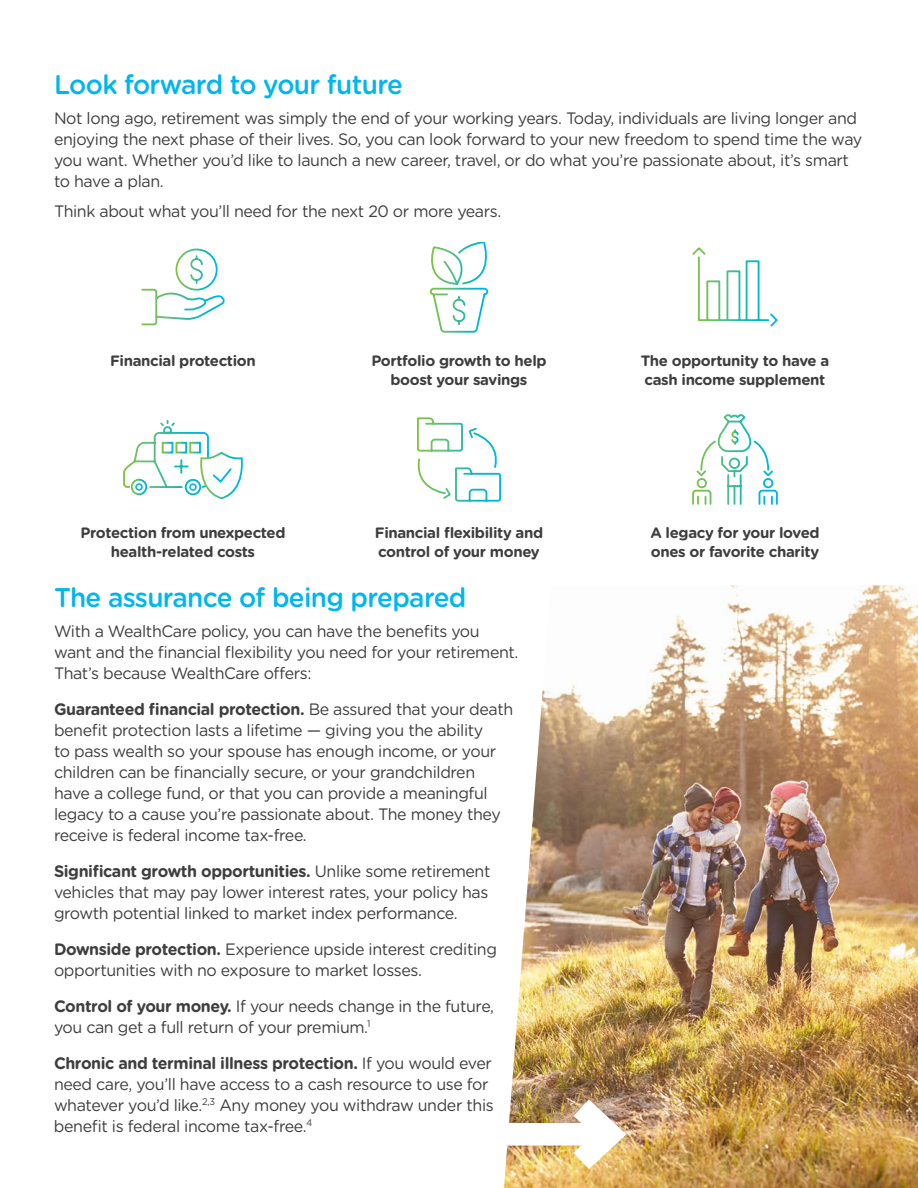
<style>
.page{position:relative;width:918px;height:1188px;background:#fff}
.page>*{position:absolute;margin:0;border:0;box-sizing:border-box;transform-origin:0 0}
.t1{font:500 27px "Gotham Rounded";letter-spacing:-.025em;color:#00b6ef}
.t2{font:16.5px/21px "Gotham Rounded";letter-spacing:-.025em;color:#3e3e3f}
.t3{font:700 15px/19.5px "Gotham Rounded";letter-spacing:-.025em;color:#3e3e3f}
.s1{font-weight:700}
</style>
<div class="page">
<img style="left:504px;top:585px;width:414px;height:603px">
<svg style="left:141px;top:248px;width:84px;height:78px"></svg>
<svg style="left:429px;top:242px;width:60px;height:91px"></svg>
<svg style="left:692px;top:247px;width:86px;height:80px"></svg>
<svg style="left:417px;top:417px;width:84px;height:85px"></svg>
<svg style="left:123px;top:420px;width:120px;height:80px"></svg>
<svg style="left:692px;top:414px;width:86px;height:91px"></svg>
<div style="left:448px;top:1123px;width:162px;height:23px;background:#fff"></div>
<img style="left:549px;top:1076px;width:94px;height:112px">
<p class="t1" style="left:54px;top:65px;width:350px">Look forward to your future</p>
<p class="t2" style="left:54px;top:107px;width:810px">Not long ago, retirement was simply the end of your working years. Today, individuals are living longer and enjoying the next phase of their lives. So, you can look forward to your new freedom to spend time the way you want. Whether you’d like to launch a new career, travel, or do what you’re passionate about, it’s smart to have a plan.</p>
<p class="t2" style="left:54px;top:200px;width:449px">Think about what you’ll need for the next 20 or more years.</p>
<p class="t3" style="left:110px;top:350px;width:147px">Financial protection</p>
<p class="t3" style="left:371px;top:350px;width:177px;text-align:center">Portfolio growth to help boost your savings</p>
<p class="t3" style="left:641px;top:350px;width:190px">The opportunity to have a cash income supplement</p>
<p class="t3" style="left:81px;top:522px;width:206px;text-align:center">Protection from unexpected health-related costs</p>
<p class="t3" style="left:375px;top:522px;width:170px">Financial flexibility and control of your money</p>
<p class="t3" style="left:650px;top:522px;width:171px">A legacy for your loved ones or favorite charity</p>
<p class="t1" style="left:54px;top:578px;width:414px">The assurance of being prepared</p>
<p class="t2" style="left:54px;top:620px;width:466px">With a WealthCare policy, you can have the benefits you want and the financial flexibility you need for your retirement.<br>That’s because WealthCare offers:</p>
<p class="t2" style="left:54px;top:698px;width:461px"><span class="s1">Guaranteed financial protection.</span> Be assured that your death benefit protection lasts a lifetime — giving you the ability<br>to pass wealth so your spouse has enough income, or your children can be financially secure, or your grandchildren have a college fund, or that you can provide a meaningful legacy to a cause you’re passionate about. The money they receive is federal income tax-free.</p>
<p class="t2" style="left:54px;top:860px;width:438px"><span class="s1">Significant growth opportunities.</span> Unlike some retirement vehicles that may pay lower interest rates, your policy has growth potential linked to market index performance.</p>
<p class="t2" style="left:54px;top:938px;width:444px"><span class="s1">Downside protection.</span> Experience upside interest crediting opportunities with no exposure to market losses.</p>
<p class="t2" style="left:54px;top:995px;width:442px"><span class="s1">Control of your money.</span> If your needs change in the future, you can get a full return of your premium.<sup>1</sup></p>
<p class="t2" style="left:54px;top:1052px;width:441px"><span class="s1">Chronic and terminal illness protection.</span> If you would ever need care, you’ll have access to a cash resource to use for whatever you’d like.<sup>2,3</sup> Any money you withdraw under this benefit is federal income tax-free.<sup>4</sup></p>
</div>
